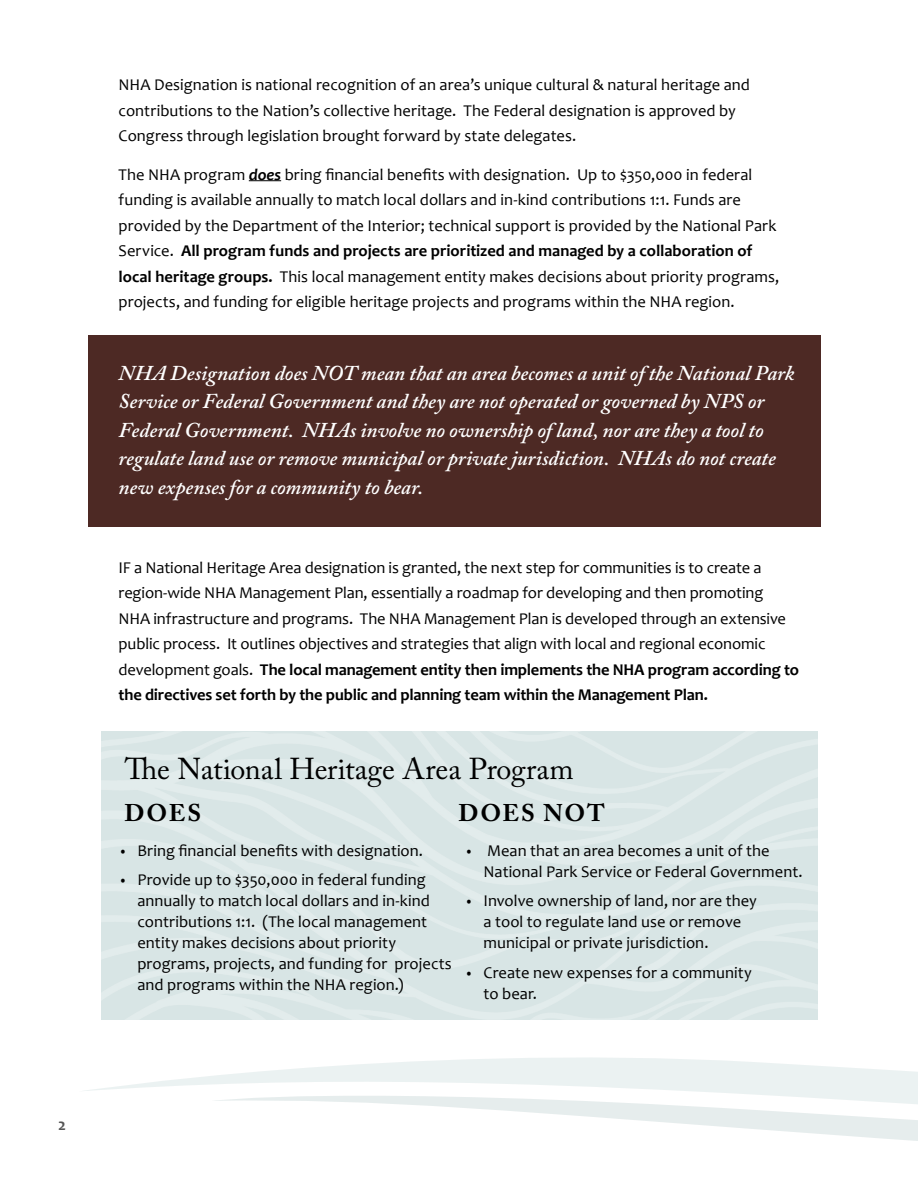
<style>
.page{position:relative;width:918px;height:1188px;background:#fff}
.page>*{position:absolute;margin:0;border:0;box-sizing:border-box;transform-origin:0 0}
.t1{font:30px "Adobe Caslon Pro";letter-spacing:-.005em;color:#000}
.t2{font:700 24px "Adobe Caslon Pro";letter-spacing:.075em;color:#000}
.t3{font:italic 600 21px/28.5px "Adobe Caslon Pro";color:#fff}
.t4{font:16.5px/25.5px "Candara";color:#000}
.t5{font:700 16.5px "Candara";color:#555}
.s1{font-weight:700;font-style:italic}
.s2{font-weight:700}
.s3{font-family:"Source Sans Pro"}
</style>
<div class="page">
<svg style="left:85px;top:1057px;width:833px;height:34px;fill:#ebf2f2"></svg>
<svg style="left:211px;top:1084px;width:707px;height:57px"></svg>
<div style="left:89px;top:335px;width:732px;height:192px;background:#4d2924"></div>
<hr style="left:249px;top:180px;width:32px;height:1px;background:#000">
<p class="t5" style="left:58px;top:1114px;width:9px">2</p>
<p class="t4" style="left:119px;top:72px;width:633px">NHA Designation is national recognition of an area’s unique cultural &amp; natural heritage and contributions to the Nation’s collective heritage. The Federal designation is approved by<br>Congress through legislation brought forward by state delegates.</p>
<p class="t4" style="left:119px;top:161px;width:662px">The NHA program <span class="s1">does</span> bring financial benefits with designation. Up to $350,000 in federal funding is available annually to match local dollars and in-kind contributions 1:1. Funds are provided by the Department of the Interior; technical support is provided by the National Park Service. <span class="s2">All program funds and projects are prioritized and managed by a collaboration of local heritage groups.</span> This local management entity makes decisions about priority programs, projects, and funding for eligible heritage projects and programs within the NHA region.</p>
<p class="t3" style="left:119px;top:358px;width:677px">NHA Designation does NOT mean that an area becomes a unit of the National Park Service or Federal Government and they are not operated or governed by NPS or Federal Government. NHAs involve no ownership of land, nor are they a tool to regulate land use or remove municipal or private jurisdiction. NHAs do not create new expenses for a community to bear.</p>
<p class="t4" style="left:119px;top:554px;width:682px">IF a National Heritage Area designation is granted, the next step for communities is to create a region-wide NHA Management Plan, essentially a roadmap for developing and then promoting<br>NHA infrastructure and programs. The NHA Management Plan is developed through an extensive public process. It outlines objectives and strategies that align with local and regional economic development goals. <span class="s2">The local management entity then implements the NHA program according to the directives set forth by the public and planning team within the Management Plan.</span></p>
<h1 class="t1" style="left:125px;top:751px;width:450px">The National Heritage Area Program</h1>
<h2 class="t2" style="left:125px;top:799px;width:78px">DOES</h2>
<h2 class="t2" style="left:458px;top:799px;width:148px">DOES NOT</h2>
<p class="t4" style="left:120px;top:837px;width:304px"><span class="s3">•</span> Bring financial benefits with designation.</p>
<p class="t4" style="left:137px;top:869px;width:316px;line-height:21px;text-indent:-17px"><span class="s3">•</span> Provide up to $350,000 in federal funding annually to match local dollars and in-kind contributions 1:1. (The local management entity makes decisions about priority programs, projects, and funding for projects and programs within the NHA region.)</p>
<p class="t4" style="left:484px;top:840px;width:321px;line-height:21px;text-indent:-17px"><span class="s3">•</span> Mean that an area becomes a unit of the<br>National Park Service or Federal Government.</p>
<p class="t4" style="left:484px;top:890px;width:275px;line-height:21px;text-indent:-17px"><span class="s3">•</span> Involve ownership of land, nor are they a tool to regulate land use or remove municipal or private jurisdiction.</p>
<p class="t4" style="left:484px;top:962px;width:270px;line-height:21px;text-indent:-17px"><span class="s3">•</span> Create new expenses for a community to bear.</p>
</div>
